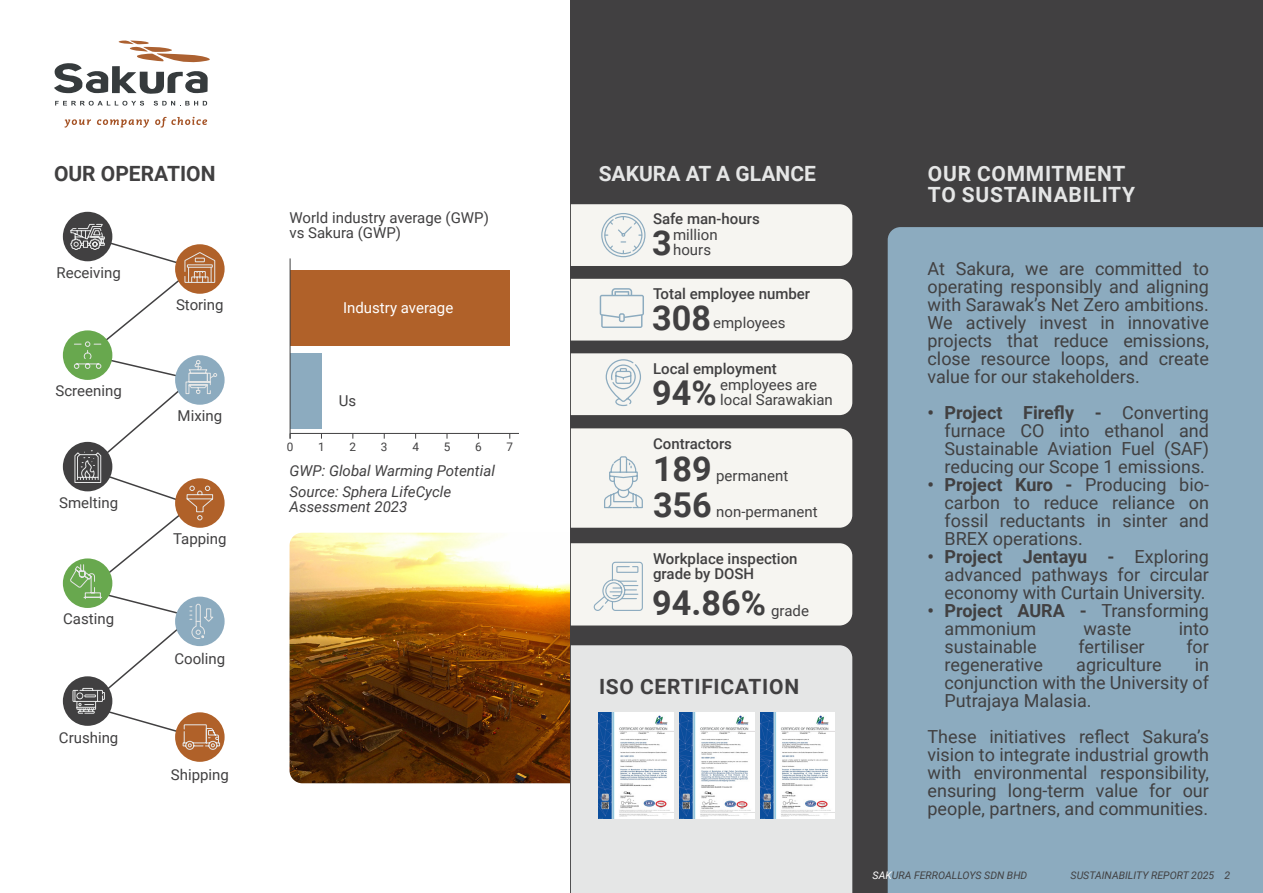
<style>
.page{position:relative;width:1263px;height:893px;background:#fff}
.page>*{position:absolute;margin:0;border:0;box-sizing:border-box;transform-origin:0 0}
.t1{font:700 34.2px "Roboto";color:#414041}
.H3_white{font:700 21px "Roboto";letter-spacing:.035em;color:#e5e6e6}
.H4_black{font:700 21px "Roboto";letter-spacing:.035em;color:#414041}
.H3_white-2{font:700 21px "Roboto";color:#e5e6e6}
.H3_Black{font:700 21px "Roboto";color:#414041}
.t2{font:18px/18px "Roboto";color:#414041;text-align:justify}
.t3{font:15px/15px "Roboto";color:#414041}
.t4{font:500 15px/15px "Roboto";color:#414041}
.t5{font:italic 15px/15px "Roboto";color:#414041}
.t6{font:15px "Roboto";color:#fff}
.t7{font:11.7px "Roboto";color:#414041}
.t8{font:italic 10.5px "Roboto";color:#414041}
.s1{font-weight:700}
.s2{color:#fff}
</style>
<div class="page">
<svg style="left:65px;top:119px;width:26px;height:9px"></svg>
<svg style="left:97px;top:119px;width:52px;height:9px"></svg>
<svg style="left:155px;top:117px;width:52px;height:11px"></svg>
<svg style="left:55px;top:101px;width:89px;height:5px"></svg>
<svg style="left:154px;top:101px;width:53px;height:5px"></svg>
<svg style="left:54px;top:40px;width:156px;height:54px"></svg>
<img style="left:290px;top:533px;width:281px;height:250px">
<div style="left:571px;top:0;width:692px;height:893px;background:#414041"></div>
<div style="left:571px;top:645px;width:281px;height:248px;background:#e5e6e6"></div>
<div style="left:888px;top:227px;width:375px;height:666px;background:#8cabbf"></div>
<svg style="left:84px;top:235px;width:114px;height:497px"></svg>
<div style="left:63px;top:212px;width:49px;height:49px;background:#414041;border-radius:50%"></div>
<svg style="left:70px;top:223px;width:35px;height:27px"></svg>
<div style="left:175px;top:244px;width:50px;height:50px;background:#b06129;border-radius:50%"></div>
<svg style="left:184px;top:252px;width:32px;height:31px"></svg>
<div style="left:187px;top:264px;width:26px;height:4px;border:1px solid #e5e6e6"></div>
<div style="left:195px;top:258px;width:10px;height:4px;border:1px solid #e5e6e6"></div>
<div style="left:63px;top:330px;width:49px;height:50px;background:#68a84e;border-radius:50%"></div>
<svg style="left:73px;top:341px;width:29px;height:28px"></svg>
<div style="left:175px;top:478px;width:50px;height:50px;background:#b06129;border-radius:50%"></div>
<svg style="left:186px;top:485px;width:28px;height:36px"></svg>
<div style="left:63px;top:442px;width:49px;height:49px;background:#414041;border-radius:50%"></div>
<svg style="left:74px;top:450px;width:28px;height:33px"></svg>
<div style="left:175px;top:355px;width:50px;height:50px;background:#8cabbf;border-radius:50%"></div>
<svg style="left:185px;top:359px;width:32px;height:35px"></svg>
<div style="left:63px;top:558px;width:49px;height:50px;background:#68a84e;border-radius:50%"></div>
<svg style="left:69px;top:564px;width:33px;height:36px"></svg>
<div style="left:175px;top:597px;width:50px;height:49px;background:#8cabbf;border-radius:50%"></div>
<svg style="left:189px;top:603px;width:25px;height:36px"></svg>
<div style="left:63px;top:676px;width:49px;height:50px;background:#414041;border-radius:50%"></div>
<svg style="left:72px;top:687px;width:33px;height:27px"></svg>
<div style="left:175px;top:712px;width:50px;height:50px;background:#b06129;border-radius:50%"></div>
<svg style="left:182px;top:724px;width:39px;height:26px"></svg>
<div style="left:290px;top:354px;width:31px;height:75px;background:#8cabbf"></div>
<div style="left:290px;top:270px;width:220px;height:75px;background:#b06129"></div>
<svg style="left:291px;top:433px;width:227px;height:6px"></svg>
<hr style="left:290px;top:258px;width:1px;height:181px;background:#414041">
<img style="left:599px;top:713px;width:74px;height:105px">
<img style="left:679px;top:713px;width:75px;height:105px">
<img style="left:760px;top:713px;width:75px;height:105px">
<div style="left:571px;top:204px;width:281px;height:62px;background:#f6f5f1"></div>
<div style="left:571px;top:279px;width:281px;height:62px;background:#f6f5f1"></div>
<div style="left:571px;top:353px;width:281px;height:62px;background:#f6f5f1"></div>
<div style="left:571px;top:428px;width:281px;height:100px;background:#f6f5f1"></div>
<div style="left:571px;top:543px;width:281px;height:82px;background:#f6f5f1"></div>
<p class="H3_Black" style="left:54px;top:158px;width:163px">OUR OPERATION</p>
<p class="H3_white-2" style="left:599px;top:158px;width:219px">SAKURA AT A GLANCE</p>
<p class="t3" style="left:57px;top:264px;width:66px">Receiving</p>
<p class="t3" style="left:56px;top:383px;width:68px">Screening</p>
<p class="t3" style="left:59px;top:494px;width:60px">Smelting</p>
<p class="t3" style="left:63px;top:611px;width:52px">Casting</p>
<p class="t3" style="left:59px;top:730px;width:61px">Crushing</p>
<p class="t3" style="left:176px;top:297px;width:49px">Storing</p>
<p class="t3" style="left:178px;top:408px;width:46px">Mixing</p>
<p class="t3" style="left:173px;top:531px;width:55px">Tapping</p>
<p class="t3" style="left:174px;top:651px;width:52px">Cooling</p>
<p class="t3" style="left:171px;top:766px;width:59px">Shipping</p>
<p class="t3" style="left:290px;top:210px;width:201px">World industry average (GWP)</p>
<p class="t3" style="left:290px;top:225px;width:113px">vs Sakura (GWP)</p>
<p class="t6" style="left:343px;top:297px;width:112px">Industry average</p>
<p class="t3" style="left:339px;top:392px;width:19px">Us</p>
<p class="t7" style="left:287px;top:438px;width:8px">0</p>
<p class="t7" style="left:318px;top:438px;width:8px">1</p>
<p class="t7" style="left:350px;top:438px;width:8px">2</p>
<p class="t7" style="left:381px;top:438px;width:8px">3</p>
<p class="t7" style="left:412px;top:438px;width:8px">4</p>
<p class="t7" style="left:444px;top:438px;width:8px">5</p>
<p class="t7" style="left:475px;top:438px;width:8px">6</p>
<p class="t7" style="left:506px;top:438px;width:8px">7</p>
<p class="t5" style="left:290px;top:463px;width:207px">GWP: Global Warming Potential</p>
<p class="t5" style="left:290px;top:483px;width:163px">Source: Sphera LifeCycle<br>Assessment 2023</p>
<p class="t4" style="left:653px;top:211px;width:108px">Safe man-hours</p>
<p class="t3" style="left:673px;top:226px;width:46px">million hours</p>
<p class="t1" style="left:652px;top:219px;width:21px">3</p>
<p class="t4" style="left:653px;top:286px;width:159px">Total employee number</p>
<p class="t1" style="left:652px;top:294px;width:60px">308</p>
<p class="t3" style="left:713px;top:315px;width:74px">employees</p>
<p class="t4" style="left:653px;top:361px;width:125px">Local employment</p>
<p class="t3" style="left:720px;top:377px;width:98px">employees are</p>
<p class="t3" style="left:720px;top:392px;width:114px">local Sarawakian</p>
<p class="t1" style="left:652px;top:369px;width:66px">94%</p>
<p class="t4" style="left:653px;top:436px;width:81px">Contractors</p>
<p class="t1" style="left:653px;top:444px;width:60px">189</p>
<p class="t1" style="left:653px;top:481px;width:60px">356</p>
<p class="t3" style="left:716px;top:467px;width:74px">permanent</p>
<p class="t3" style="left:716px;top:504px;width:103px">non-permanent</p>
<p class="t4" style="left:653px;top:550px;width:146px">Workplace inspection grade by DOSH</p>
<p class="t1" style="left:652px;top:579px;width:115px">94.86%</p>
<p class="t3" style="left:771px;top:603px;width:39px">grade</p>
<p class="H4_black" style="left:599px;top:672px;width:202px">ISO CERTIFICATION</p>
<p class="H3_white" style="left:928px;top:158px;width:199px">OUR COMMITMENT</p>
<p class="H3_white" style="left:928px;top:179px;width:209px">TO SUSTAINABILITY</p>
<p class="t2" style="left:927px;top:259px;width:283px">At Sakura, we are committed to operating responsibly and aligning with Sarawak’s Net Zero ambitions.<br>We actively invest in innovative projects that reduce emissions, close resource loops, and create value for our stakeholders.</p>
<p class="t2" style="left:944px;top:403px;width:266px;text-indent:-17px"><span class="s1">• Project Firefly -</span> Converting furnace CO into ethanol and Sustainable Aviation Fuel (SAF) reducing our Scope 1 emissions.</p>
<p class="t2" style="left:944px;top:475px;width:266px;text-indent:-17px"><span class="s1">• Project Kuro -</span> Producing bio&shy;carbon to reduce reliance on fossil reductants in sinter and BREX operations.</p>
<p class="t2" style="left:944px;top:547px;width:266px;text-indent:-17px"><span class="s1">• Project Jentayu -</span> Exploring advanced pathways for circular economy with Curtain University.</p>
<p class="t2" style="left:944px;top:601px;width:266px;text-indent:-17px"><span class="s1">• Project AURA -</span> Transforming ammonium</p>
<p class="t2" style="left:1083px;top:619px;width:50px">waste</p>
<p class="t2" style="left:1179px;top:619px;width:32px">into</p>
<p class="t2" style="left:944px;top:637px;width:94px">sustainable</p>
<p class="t2" style="left:1078px;top:637px;width:67px">fertiliser</p>
<p class="t2" style="left:1186px;top:637px;width:24px">for</p>
<p class="t2" style="left:944px;top:655px;width:100px">regenerative</p>
<p class="t2" style="left:1076px;top:655px;width:87px">agriculture</p>
<p class="t2" style="left:944px;top:655px;width:266px;text-indent:250px">in conjunction with the University of Putrajaya Malasia.</p>
<p class="t2" style="left:927px;top:727px;width:283px">These initiatives reflect Sakura’s vision to integrate industrial growth with environmental responsibility, ensuring long-term value for our people, partners, and communities.</p>
<p class="t8" style="left:873px;top:868px;width:156px"><span class="s2">SAK</span>URA FERROALLOYS SDN BHD</p>
<p class="t8" style="left:1070px;top:868px;width:161px">SUSTAINABILITY REPORT 2025 2</p>
</div>
